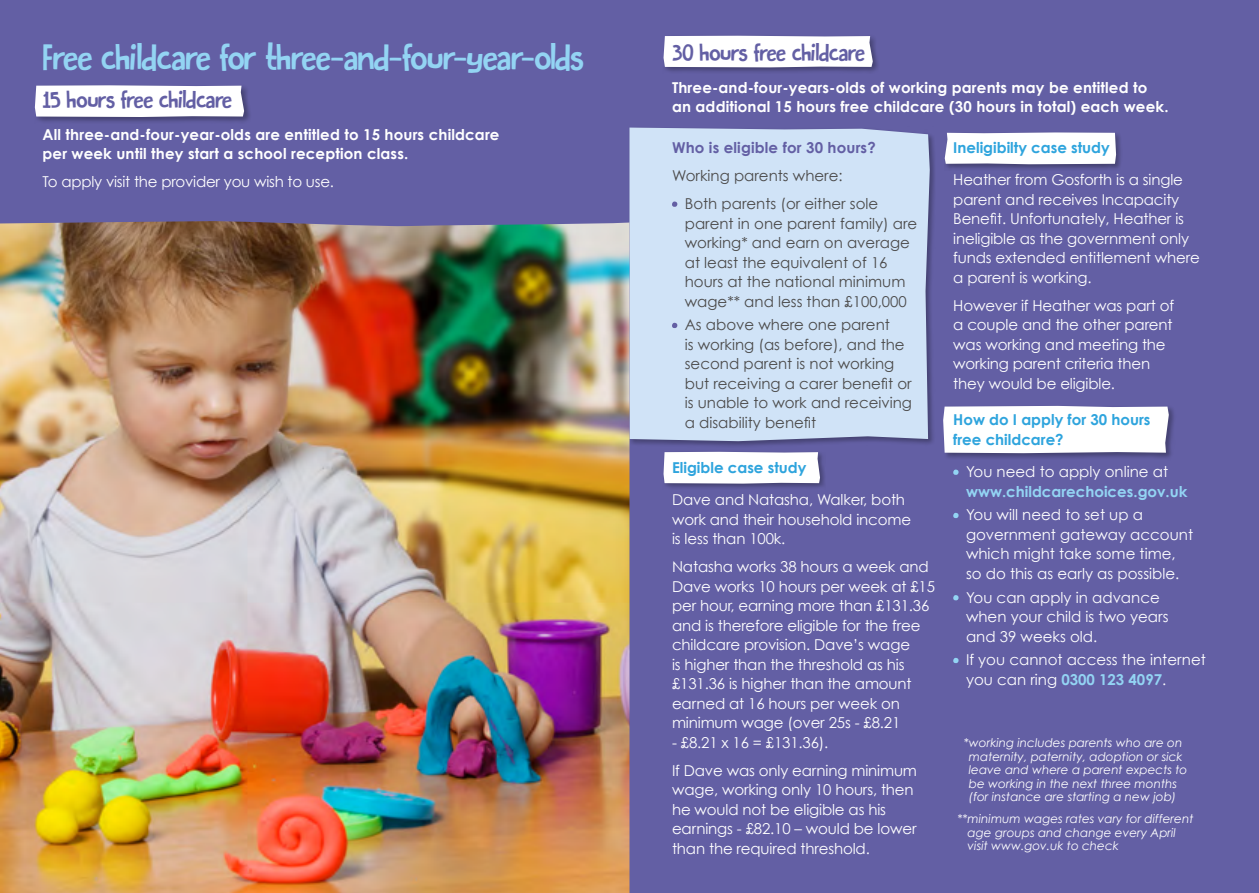
<style>
.page{position:relative;width:1259px;height:893px;background:#635fa4}
.page>*{position:absolute;margin:0;border:0;box-sizing:border-box;transform-origin:0 0}
.t1{font:31.5px "DK Butterfly Ball";letter-spacing:-.045em;color:#93d4f3}
.t2{font:21px "DK Butterfly Ball";letter-spacing:-.04em;color:#635fa4}
.t3{font:15px/19.5px "Century Gothic";letter-spacing:-.01em;color:#fff}
.t4{font:15px/19.5px "Century Gothic";color:#4b4a4a}
.t5{font:700 15px/19.5px "Century Gothic";letter-spacing:.01em;color:#fff}
.t6{font:700 15px/19.5px "Century Gothic";color:#2ea4dd}
.t7{font:700 15px "Century Gothic";color:#93d4f3}
.t8{font:700 15px "Century Gothic";letter-spacing:.01em;color:#635fa4}
.t9{font:italic 12px/13.5px "Century Gothic";color:#fff;text-align:center}
.s1{font-weight:700;color:#93d4f3}
</style>
<div class="page">
<div style="left:628px;top:127px;width:308px;height:321px;background:#000;opacity:.3"></div>
<div style="left:629px;top:128px;width:300px;height:313px;background:#d0e3f7"></div>
<div style="left:944px;top:132px;width:178px;height:39px;background:#000;opacity:.3"></div>
<svg style="left:944px;top:132px;width:172px;height:32px;background:#f7f7fa"></svg>
<div style="left:942px;top:405px;width:234px;height:55px;background:#000;opacity:.3"></div>
<div style="left:943px;top:406px;width:225px;height:47px;background:#fff"></div>
<div style="left:662px;top:451px;width:164px;height:39px;background:#000;opacity:.3"></div>
<svg style="left:663px;top:452px;width:157px;height:32px;background:#f7f7f9"></svg>
<div style="left:34px;top:84px;width:218px;height:39px;background:#000;opacity:.3"></div>
<svg style="left:35px;top:85px;width:209px;height:32px;background:#f7f7fa"></svg>
<div style="left:662px;top:35px;width:218px;height:39px;background:#000;opacity:.3"></div>
<div style="left:663px;top:36px;width:210px;height:31px;background:#fff"></div>
<svg style="left:672px;top:202px;width:5px;height:5px"></svg>
<svg style="left:672px;top:323px;width:5px;height:5px"></svg>
<svg style="left:953px;top:470px;width:5px;height:5px"></svg>
<svg style="left:953px;top:513px;width:5px;height:5px"></svg>
<svg style="left:953px;top:595px;width:5px;height:5px"></svg>
<svg style="left:953px;top:658px;width:5px;height:5px"></svg>
<img style="left:0;top:221px;width:629px;height:672px">
<h1 class="t1" style="left:43px;top:35px;width:543px">Free childcare for three-and-four-year-olds</h1>
<h2 class="t2" style="left:43px;top:84px;width:191px">15 hours free childcare</h2>
<p class="t5" style="left:43px;top:124px;width:458px">All three-and-four-year-olds are entitled to 15 hours childcare per week until they start a school reception class.</p>
<p class="t3" style="left:43px;top:172px;width:293px">To apply visit the provider you wish to use.</p>
<h2 class="t2" style="left:672px;top:37px;width:195px">30 hours free childcare</h2>
<p class="t5" style="left:672px;top:77px;width:498px">Three-and-four-years-olds of working parents may be entitled to an additional 15 hours free childcare (30 hours in total) each week.</p>
<p class="t8" style="left:672px;top:138px;width:205px">Who is eligible for 30 hours?</p>
<p class="t4" style="left:685px;top:161px;width:195px;line-height:28px;text-indent:-13px">Working parents where:<br>Both parents (or either sole</p>
<p class="t4" style="left:685px;top:213px;width:234px">parent in one parent family) are working* and earn on average at least the equivalent of 16 hours at the national minimum wage** and less than £100,000</p>
<p class="t4" style="left:685px;top:315px;width:229px">As above where one parent<br>is working (as before), and the second parent is not working but receiving a carer benefit or is unable to work and receiving a disability benefit</p>
<p class="t6" style="left:672px;top:457px;width:136px">Eligible case study</p>
<p class="t3" style="left:672px;top:490px;width:241px">Dave and Natasha, Walker, both work and their household income is less than 100k.</p>
<p class="t3" style="left:672px;top:557px;width:264px">Natasha works 38 hours a week and Dave works 10 hours per week at £15 per hour, earning more than £131.36 and is therefore eligible for the free childcare provision. Dave’s wage<br>is higher than the threshold as his £131.36 is higher than the amount earned at 16 hours per week on minimum wage (over 25s - £8.21</p>
<p class="t3" style="left:672px;top:728px;width:246px;line-height:28px">- £8.21 x 16 = £131.36).<br>If Dave was only earning minimum</p>
<p class="t3" style="left:672px;top:780px;width:246px">wage, working only 10 hours, then he would not be eligible as his earnings - £82.10 – would be lower than the required threshold.</p>
<p class="t6" style="left:953px;top:137px;width:158px">Ineligibilty case study</p>
<p class="t3" style="left:953px;top:170px;width:248px">Heather from Gosforth is a single parent and receives Incapacity<br>Benefit. Unfortunately, Heather is ineligible as the government only funds extended entitlement where a parent is working.</p>
<p class="t3" style="left:953px;top:295px;width:222px">However if Heather was part of a couple and the other parent was working and meeting the working parent criteria then they would be eligible.</p>
<p class="t6" style="left:953px;top:410px;width:199px">How do I apply for 30 hours free childcare?</p>
<p class="t3" style="left:966px;top:462px;width:204px">You need to apply online at</p>
<p class="t7" style="left:966px;top:482px;width:223px">www.childcarechoices.gov.uk</p>
<p class="t3" style="left:966px;top:505px;width:229px">You will need to set up a government gateway account which might take some time, so do this as early as possible.</p>
<p class="t3" style="left:966px;top:587px;width:204px">You can apply in advance when your child is two years and 39 weeks old.</p>
<p class="t3" style="left:966px;top:650px;width:241px">If you cannot access the internet you can ring <span class="s1">0300 123 4097</span>.</p>
<p class="t9" style="left:963px;top:736px;width:225px">*working includes parents who are on maternity, paternity, adoption or sick leave and where a parent expects to be working in the next three months (for instance are starting a new job)</p>
<p class="t9" style="left:967px;top:812px;width:227px;text-align:left;text-indent:-10px">**minimum wages rates vary for different age groups and change every April visit www.gov.uk to check</p>
</div>
